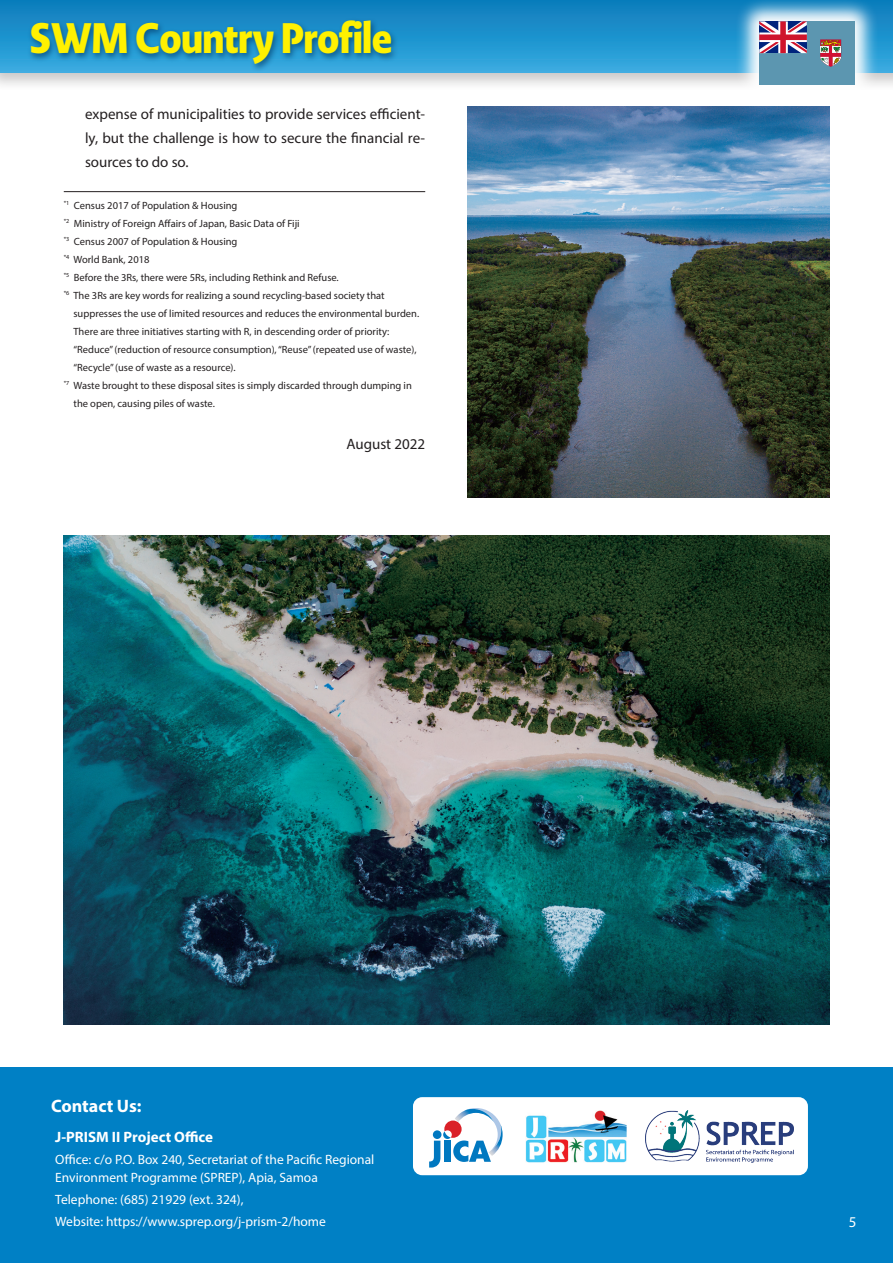
<style>
.page{position:relative;width:893px;height:1263px;background:#fff}
.page>*{position:absolute;margin:0;border:0;box-sizing:border-box;transform-origin:0 0}
.t1{font:900 42px "Novel Display X Cnd";color:#fff101}
.t2{font:700 18px "Myriad Pro";color:#fff}
.t3{font:15px/24px "Myriad Pro";color:#231f20;text-align:justify}
.t4{font:700 15px "Myriad Pro";color:#fff}
.t5{font:15px "Myriad Pro";color:#fff}
.t6{font:13.5px/18px "Myriad Pro";color:#fff}
.t7{font:10.5px "Myriad Pro";color:#231f20}
</style>
<div class="page">
<div style="left:0;top:0;width:893px;height:92px;background:#231f20;opacity:.25"></div>
<div style="left:0;top:0;width:893px;height:72px;background:linear-gradient(to bottom,#0a7bbb,#35aae0)"></div>
<div style="left:27px;top:17px;width:372px;height:56px;background:#003562;opacity:.65"></div>
<svg style="left:735px;top:0;width:144px;height:109px"></svg>
<div style="left:759px;top:21px;width:95px;height:64px;background:#5c96b0"></div>
<svg style="left:759px;top:21px;width:48px;height:32px;background:#a56a8c"></svg>
<svg style="left:820px;top:39px;width:21px;height:28px"></svg>
<div style="left:0;top:1067px;width:893px;height:196px;background:#0080c5"></div>
<div style="left:413px;top:1097px;width:395px;height:78px;background:#fff;border-radius:9px"></div>
<svg style="left:429px;top:1108px;width:74px;height:59px"></svg>
<img style="left:646px;top:1110px;width:148px;height:52px">
<img style="left:526px;top:1110px;width:100px;height:52px">
<hr style="left:64px;top:191px;width:361px;height:1px;background:#231f20">
<img style="left:64px;top:536px;width:765px;height:488px">
<img style="left:468px;top:106px;width:361px;height:391px">
<h1 class="t1" style="left:30px;top:10px;width:364px">SWM Country Profile</h1>
<h3 class="t3" style="left:85px;top:102px;width:342px">expense of municipalities to provide services efficient&shy;ly, but the challenge is how to secure the financial re&shy;sources to do so.</h3>
<p class="t7" style="left:64px;top:199px;width:175px"><sup>*1</sup> Census 2017 of Population &amp; Housing</p>
<p class="t7" style="left:64px;top:217px;width:237px"><sup>*2</sup> Ministry of Foreign Affairs of Japan, Basic Data of Fiji</p>
<p class="t7" style="left:64px;top:235px;width:175px"><sup>*3</sup> Census 2007 of Population &amp; Housing</p>
<p class="t7" style="left:64px;top:253px;width:87px"><sup>*4</sup> World Bank, 2018</p>
<p class="t7" style="left:64px;top:271px;width:277px"><sup>*5</sup> Before the 3Rs, there were 5Rs, including Rethink and Refuse.</p>
<p class="t7" style="left:64px;top:289px;width:322px"><sup>*6</sup> The 3Rs are key words for realizing a sound recycling-based society that</p>
<p class="t7" style="left:73px;top:307px;width:347px">suppresses the use of limited resources and reduces the environmental burden.</p>
<p class="t7" style="left:73px;top:325px;width:317px">There are three initiatives starting with R, in descending order of priority:</p>
<p class="t7" style="left:73px;top:343px;width:345px">“Reduce” (reduction of resource consumption), “Reuse” (repeated use of waste),</p>
<p class="t7" style="left:73px;top:361px;width:164px">“Recycle” (use of waste as a resource).</p>
<p class="t7" style="left:64px;top:379px;width:350px"><sup>*7</sup> Waste brought to these disposal sites is simply discarded through dumping in</p>
<p class="t7" style="left:74px;top:397px;width:143px">the open, causing piles of waste.</p>
<h3 class="t3" style="left:346px;top:432px;width:80px">August 2022</h3>
<h2 class="t2" style="left:51px;top:1094px;width:92px">Contact Us:</h2>
<h3 class="t4" style="left:55px;top:1127px;width:159px">J-PRISM II Project Office</h3>
<p class="t6" style="left:55px;top:1150px;width:321px">Office: c/o P.O. Box 240, Secretariat of the Pacific Regional<br>Environment Programme (SPREP), Apia, Samoa</p>
<p class="t6" style="left:55px;top:1188px;width:272px;line-height:22.2px">Telephone: (685) 21929 (ext. 324),<br>Website: https://www.sprep.org/j-prism-2/home</p>
<h3 class="t5" style="left:849px;top:1213px;width:9px">5</h3>
</div>
